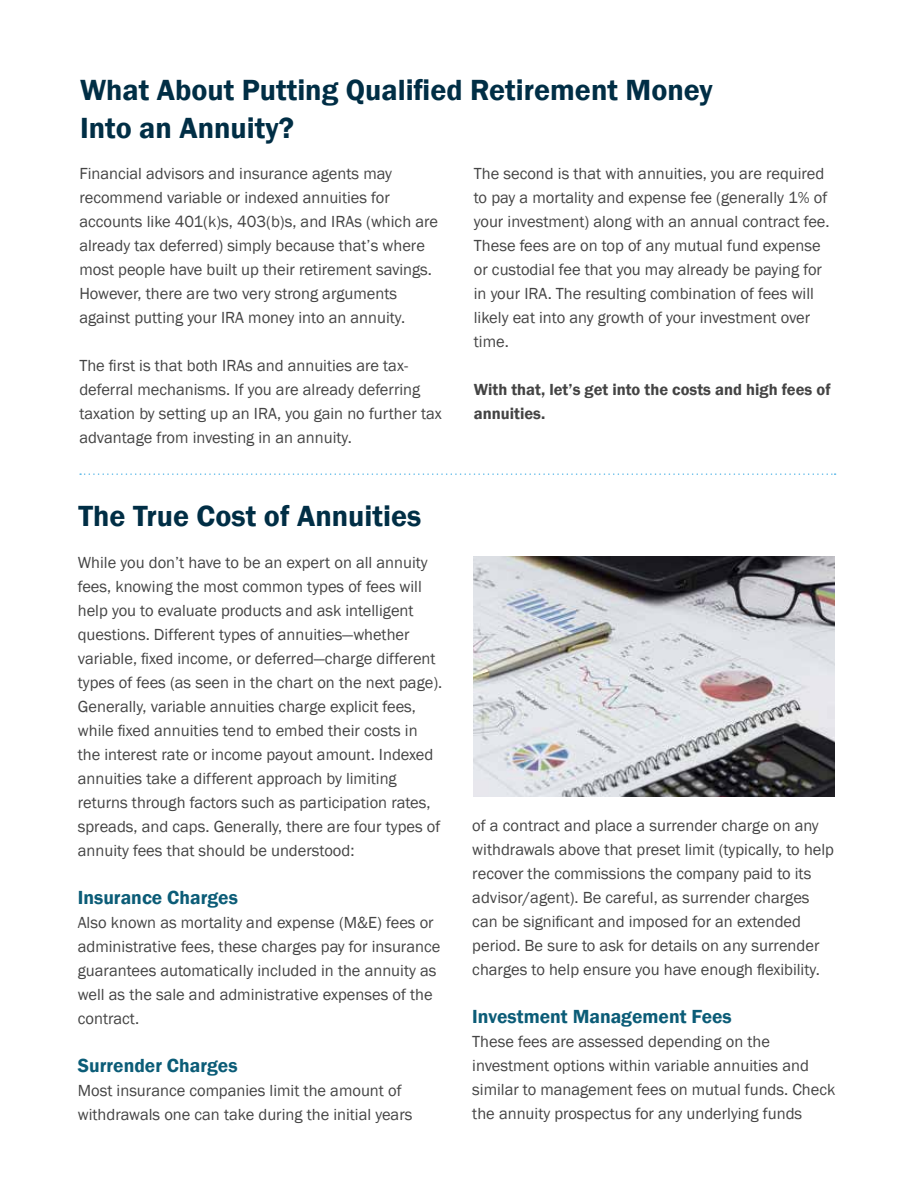
<style>
.page{position:relative;width:918px;height:1188px;background:#fff}
.page>*{position:absolute;margin:0;border:0;box-sizing:border-box;transform-origin:0 0}
.t1{font:600 30px/37.5px "Franklin Gothic";color:#002e45}
.t2{font:600 19.5px "Franklin Gothic";color:#0b5c77}
.t3{font:16.5px/24px "Franklin Gothic";color:#444}
.t4{font:600 16.5px/24px "Franklin Gothic";color:#444}
</style>
<div class="page">
<svg style="left:80px;top:473px;width:756px;height:2px"></svg>
<img style="left:474px;top:556px;width:361px;height:240px">
<h1 class="t1" style="left:80px;top:72px;width:634px">What About Putting Qualified Retirement Money<br>Into an Annuity?</h1>
<p class="t3" style="left:474px;top:162px;width:357px">The second is that with annuities, you are required to pay a mortality and expense fee (generally 1% of your investment) along with an annual contract fee.<br>These fees are on top of any mutual fund expense or custodial fee that you may already be paying for in your IRA. The resulting combination of fees will likely eat into any growth of your investment over time.</p>
<p class="t4" style="left:474px;top:378px;width:358px">With that, let’s get into the costs and high fees of annuities.</p>
<p class="t3" style="left:79px;top:162px;width:360px">Financial advisors and insurance agents may recommend variable or indexed annuities for accounts like 401(k)s, 403(b)s, and IRAs (which are already tax deferred) simply because that’s where most people have built up their retirement savings.<br>However, there are two very strong arguments against putting your IRA money into an annuity.</p>
<p class="t3" style="left:79px;top:354px;width:364px">The first is that both IRAs and annuities are tax&shy;deferral mechanisms. If you are already deferring taxation by setting up an IRA, you gain no further tax advantage from investing in an annuity.</p>
<h1 class="t1" style="left:79px;top:498px;width:344px">The True Cost of Annuities</h1>
<p class="t3" style="left:78px;top:551px;width:366px">While you don’t have to be an expert on all annuity fees, knowing the most common types of fees will help you to evaluate products and ask intelligent questions. Different types of annuities—whether variable, fixed income, or deferred—charge different types of fees (as seen in the chart on the next page).<br>Generally, variable annuities charge explicit fees, while fixed annuities tend to embed their costs in the interest rate or income payout amount. Indexed annuities take a different approach by limiting returns through factors such as participation rates, spreads, and caps. Generally, there are four types of annuity fees that should be understood:</p>
<p class="t2" style="left:78px;top:885px;width:162px">Insurance Charges</p>
<p class="t3" style="left:78px;top:911px;width:364px">Also known as mortality and expense (M&amp;E) fees or administrative fees, these charges pay for insurance guarantees automatically included in the annuity as well as the sale and administrative expenses of the contract.</p>
<p class="t2" style="left:78px;top:1053px;width:161px">Surrender Charges</p>
<p class="t3" style="left:78px;top:1079px;width:336px">Most insurance companies limit the amount of withdrawals one can take during the initial years</p>
<p class="t3" style="left:472px;top:814px;width:363px">of a contract and place a surrender charge on any withdrawals above that preset limit (typically, to help recover the commissions the company paid to its advisor/agent). Be careful, as surrender charges can be significant and imposed for an extended period. Be sure to ask for details on any surrender charges to help ensure you have enough flexibility.</p>
<p class="t2" style="left:472px;top:1005px;width:261px">Investment Management Fees</p>
<p class="t3" style="left:472px;top:1030px;width:365px">These fees are assessed depending on the investment options within variable annuities and similar to management fees on mutual funds. Check the annuity prospectus for any underlying funds</p>
</div>
